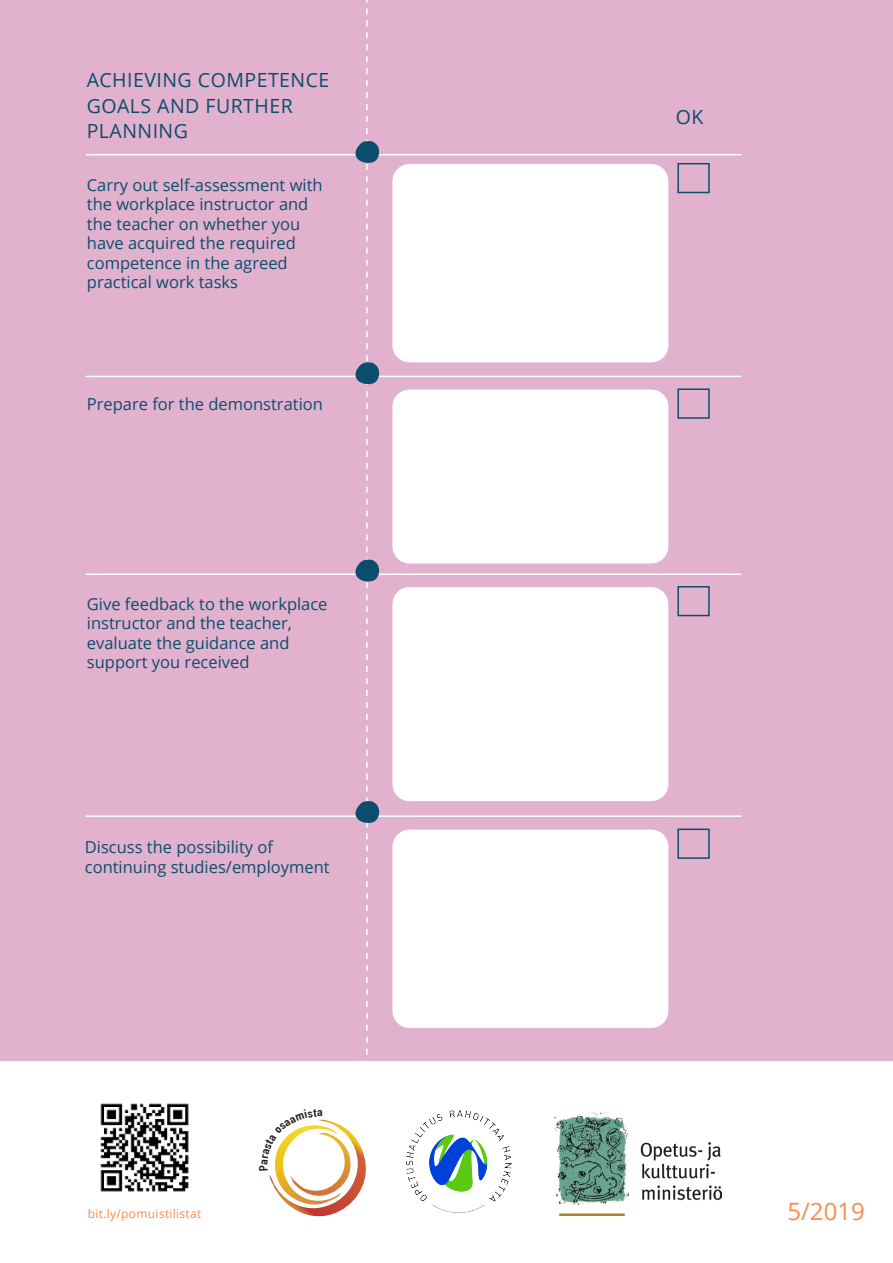
<style>
.page{position:relative;width:893px;height:1263px;background:#e1b1ce}
.page>*{position:absolute;margin:0;border:0;box-sizing:border-box;transform-origin:0 0}
.t1{font:24px "Open Sans";color:#f68c50}
.t2{font:19.5px/25.5px "Open Sans";letter-spacing:.025em;color:#0b4d6d}
.leipis{font:16.5px/19.5px "Open Sans";color:#0b4d6d}
.t3{font:12px "Open Sans";letter-spacing:.025em;color:#f68c50}
</style>
<div class="page">
<div style="left:0;top:1062px;width:893px;height:201px;background:#fff"></div>
<img style="left:406px;top:1110px;width:106px;height:102px">
<img style="left:554px;top:1112px;width:167px;height:104px">
<hr style="left:86px;top:154px;width:655px;height:1px;background:#fff">
<div style="left:677px;top:163px;width:33px;height:30px;border:2px solid #0b4d6d"></div>
<hr style="left:86px;top:376px;width:655px;height:1px;background:#fff">
<div style="left:677px;top:388px;width:33px;height:31px;border:2px solid #0b4d6d"></div>
<hr style="left:86px;top:573px;width:655px;height:2px;background:#fff">
<hr style="left:86px;top:815px;width:655px;height:2px;background:#fff">
<div style="left:677px;top:586px;width:33px;height:30px;border:2px solid #0b4d6d"></div>
<div style="left:677px;top:828px;width:33px;height:31px;border:2px solid #0b4d6d"></div>
<div style="left:392px;top:164px;width:276px;height:198px;background:#fff;border-radius:17px"></div>
<div style="left:392px;top:389px;width:276px;height:174px;background:#fff;border-radius:17px"></div>
<div style="left:392px;top:587px;width:276px;height:214px;background:#fff;border-radius:17px"></div>
<div style="left:392px;top:830px;width:276px;height:198px;background:#fff;border-radius:17px"></div>
<img style="left:100px;top:1103px;width:89px;height:89px">
<svg style="left:259px;top:0;width:120px;height:1217px"></svg>
<p class="t2" style="left:87px;top:67px;width:244px">ACHIEVING COMPETENCE<br>GOALS AND FURTHER<br>PLANNING</p>
<p class="leipis" style="left:87px;top:175px;width:237px">Carry out self-assessment with the workplace instructor and the teacher on whether you have acquired the required competence in the agreed practical work tasks</p>
<p class="leipis" style="left:87px;top:393px;width:238px">Prepare for the demonstration</p>
<p class="leipis" style="left:87px;top:594px;width:242px">Give feedback to the workplace instructor and the teacher, evaluate the guidance and support you received</p>
<p class="leipis" style="left:85px;top:837px;width:246px">Discuss the possibility of continuing studies/employment</p>
<p class="t3" style="left:88px;top:1205px;width:115px">bit.ly/pomuistilistat</p>
<p class="t2" style="left:676px;top:104px;width:29px">OK</p>
<p class="t1" style="left:787px;top:1194px;width:79px">5/2019</p>
</div>
